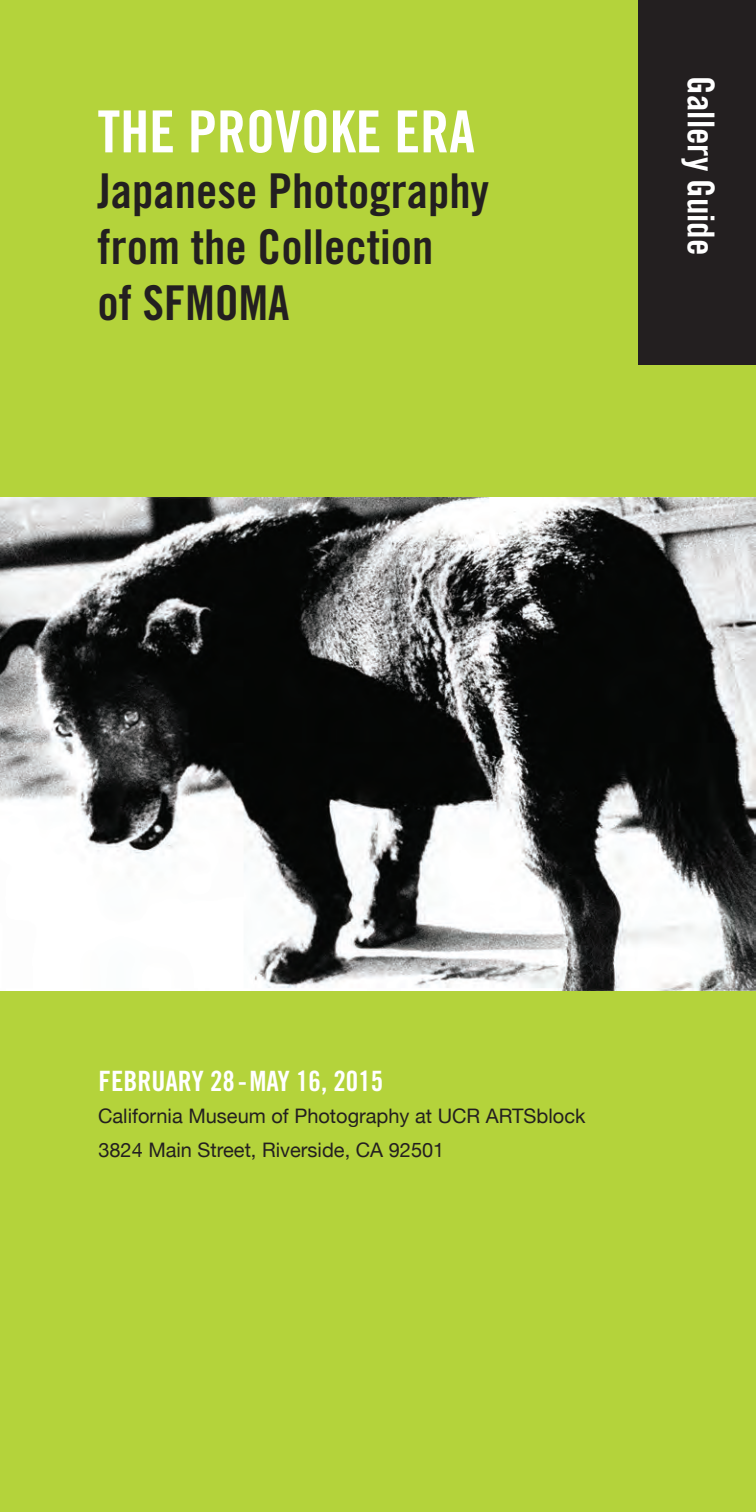
<style>
.page{position:relative;width:756px;height:1512px;background:#b4d33b}
.page>*{position:absolute;margin:0;border:0;box-sizing:border-box;transform-origin:0 0}
.t1{font:58px "Trade Gothic Bold Cond Twenty";color:#fff}
.t2{font:48px "Trade Gothic Bold Cond Twenty";color:#231f20}
.t3{font:37px "Trade Gothic Bold Cond Twenty";color:#fff}
.cover_date{font:28px "Trade Gothic Bold Cond Twenty";color:#fff}
.body_copy{font:20px "Helvetica Neue";color:#231f20}
</style>
<div class="page">
<div style="left:639px;top:0;width:117px;height:364px;background:#231f20"></div>
<img style="left:0;top:498px;width:756px;height:493px">
<p class="t1" style="left:98px;top:96px;width:379px">THE PROVOKE ERA</p>
<p class="t2" style="left:98px;top:162px;width:393px">Japanese Photography</p>
<p class="t2" style="left:98px;top:218px;width:337px">from the Collection</p>
<p class="t2" style="left:98px;top:274px;width:193px">of SFMOMA</p>
<p class="t3" style="left:724px;top:76px;width:180px;rotate:90deg">Gallery Guide</p>
<p class="cover_date" style="left:99px;top:1064px;width:286px">FEBRUARY 28-MAY 16, 2015</p>
<p class="body_copy" style="left:98px;top:1102px;width:489px">California Museum of Photography at UCR ARTSblock</p>
<p class="body_copy" style="left:98px;top:1135px;width:348px">3824 Main Street, Riverside, CA 92501</p>
</div>
